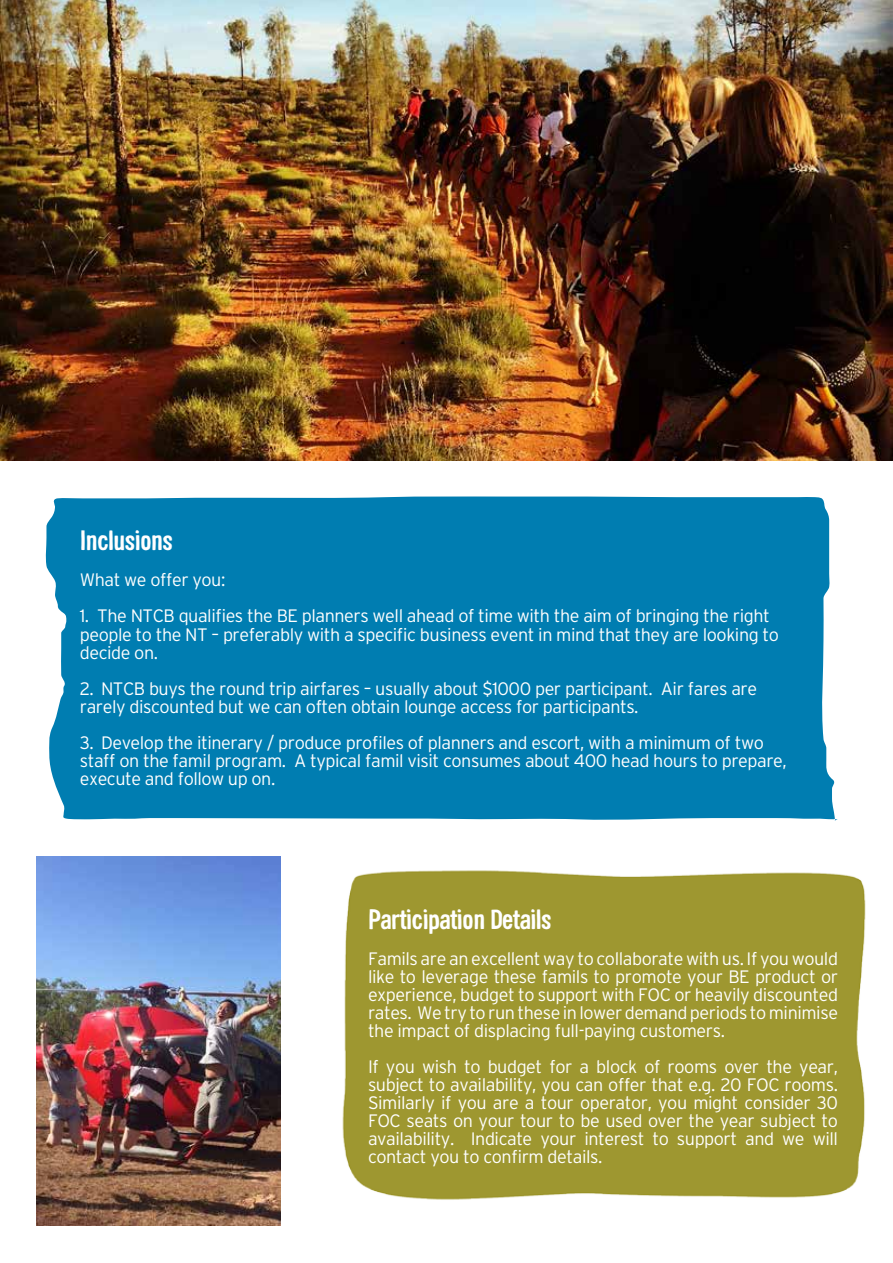
<style>
.page{position:relative;width:893px;height:1263px;background:#fff}
.page>*{position:absolute;margin:0;border:0;box-sizing:border-box;transform-origin:0 0}
.t1{font:700 27px "Sini";letter-spacing:-.025em;color:#fff}
.t2{font:700 27px "Sini";letter-spacing:-.025em;color:#fff}
.t3{font:300 18px/18px "Interstate";letter-spacing:-.025em;color:#fff}
</style>
<div class="page">
<div style="left:45px;top:496px;width:793px;height:325px;background:#007db1"></div>
<img style="left:0;top:0;width:893px;height:460px">
<div style="left:342px;top:870px;width:524px;height:330px;background:#9e9730"></div>
<img style="left:37px;top:856px;width:244px;height:369px">
<h1 class="t2" style="left:80px;top:524px;width:95px">Inclusions</h1>
<p class="t3" style="left:80px;top:571px;width:147px">What we offer you:</p>
<p class="t3" style="left:80px;top:607px;width:701px">1. The NTCB qualifies the BE planners well ahead of time with the aim of bringing the right people to the NT – preferably with a specific business event in mind that they are looking to decide on.</p>
<p class="t3" style="left:80px;top:679px;width:679px">2. NTCB buys the round trip airfares – usually about $1000 per participant. Air fares are rarely discounted but we can often obtain lounge access for participants.</p>
<p class="t3" style="left:80px;top:733px;width:709px">3. Develop the itinerary / produce profiles of planners and escort, with a minimum of two staff on the famil program. A typical famil visit consumes about 400 head hours to prepare, execute and follow up on.</p>
<h1 class="t1" style="left:368px;top:902px;width:185px">Participation Details</h1>
<p class="t3" style="left:368px;top:949px;width:472px;text-align:justify">Famils are an excellent way to collaborate with us. If you would like to leverage these famils to promote your BE product or experience, budget to support with FOC or heavily discounted rates. We try to run these in lower demand periods to minimise the impact of displacing full-paying customers.</p>
<p class="t3" style="left:368px;top:1057px;width:472px;text-align:justify">If you wish to budget for a block of rooms over the year, subject to availability, you can offer that e.g. 20 FOC rooms.<br>Similarly if you are a tour operator, you might consider 30<br>FOC seats on your tour to be used over the year subject to availability. Indicate your interest to support and we will contact you to confirm details.</p>
</div>
